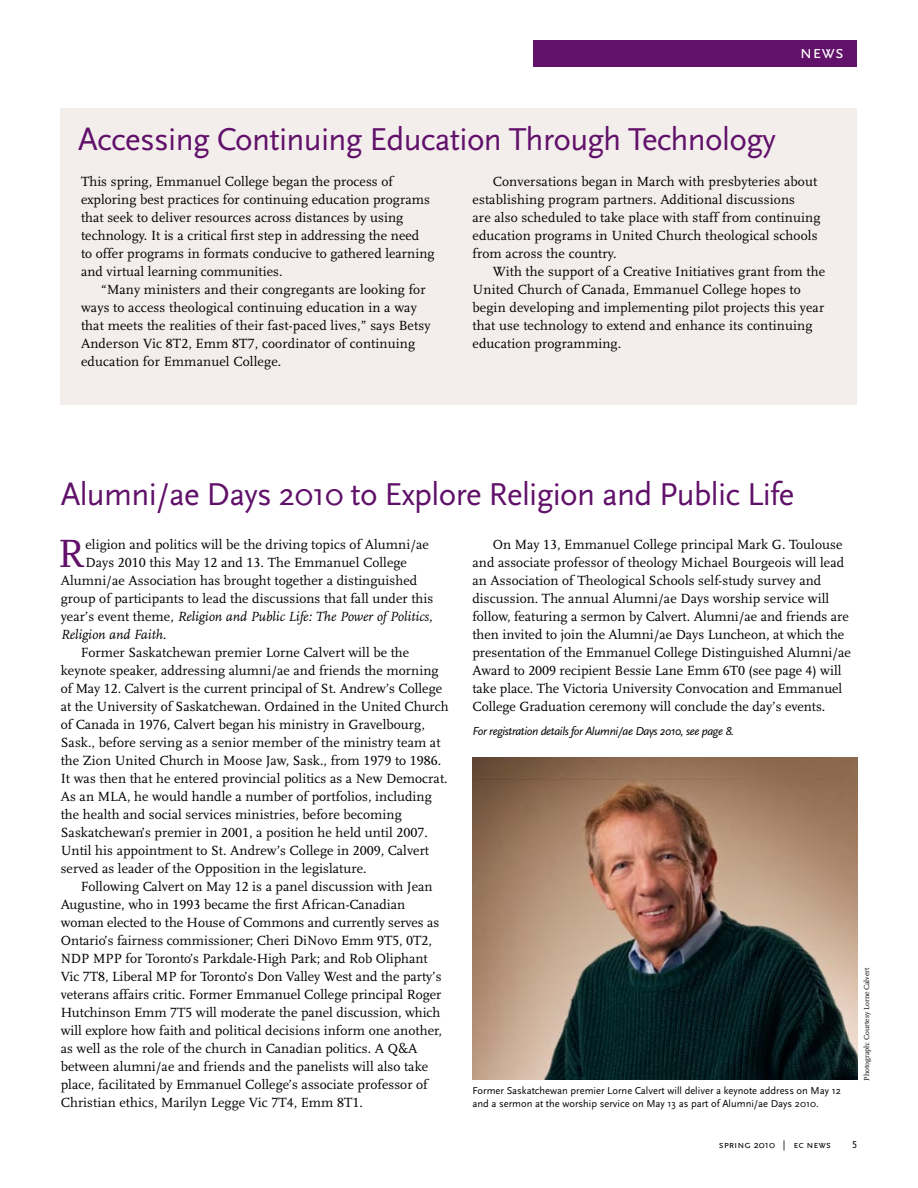
<style>
.page{position:relative;width:918px;height:1188px;background:#fff}
.page>*{position:absolute;margin:0;border:0;box-sizing:border-box;transform-origin:0 0}
.t1{font:41.1px "FF Scala";color:#61116a}
.t2{font:33px "Scala Sans";letter-spacing:-.02em;color:#61116a}
.t3{font:18.75px "Scala Sans Caps";color:#fff}
.t4{font:13.8px/18px "Scala LF";letter-spacing:.005em;color:#000}
.t5{font:italic 13.8px "Scala LF";color:#000}
.t6{font:italic 12px "Scala Sans";letter-spacing:-.03em;color:#000}
.t7{font:10.5px/12.6px "Scala Sans";color:#000}
.t8{font:10.5px "Scala Sans Caps";color:#000}
.t9{font:7.5px "Scala LF";color:#000}
.s1{font-style:normal}
.s2{font-family:"Scala Sans"}
</style>
<div class="page">
<div style="left:533px;top:40px;width:324px;height:28px;background:#61116a"></div>
<div style="left:61px;top:108px;width:796px;height:297px;background:#f3eeec"></div>
<img style="left:472px;top:758px;width:385px;height:322px">
<h3 class="t3" style="left:800px;top:42px;width:45px">news</h3>
<h2 class="t2" style="left:78px;top:122px;width:699px">Accessing Continuing Education Through Technology</h2>
<p class="t4" style="left:81px;top:173px;width:355px">This spring, Emmanuel College began the process of exploring best practices for continuing education programs that seek to deliver resources across distances by using technology. It is a critical first step in addressing the need<br>to offer programs in formats conducive to gathered learning and virtual learning communities.</p>
<p class="t4" style="left:81px;top:281px;width:351px;text-indent:20px">“Many ministers and their congregants are looking for ways to access theological continuing education in a way that meets the realities of their fast-paced lives,” says Betsy Anderson Vic 8T2, Emm 8T7, coordinator of continuing education for Emmanuel College.</p>
<p class="t4" style="left:473px;top:173px;width:349px;text-indent:20px">Conversations began in March with presbyteries about establishing program partners. Additional discussions<br>are also scheduled to take place with staff from continuing education programs in United Church theological schools from across the country.</p>
<p class="t4" style="left:473px;top:263px;width:354px;text-indent:20px">With the support of a Creative Initiatives grant from the United Church of Canada, Emmanuel College hopes to begin developing and implementing pilot projects this year that use technology to extend and enhance its continuing education programming.</p>
<h2 class="t2" style="left:61px;top:476px;width:735px">Alumni/ae Days 2010 to Explore Religion and Public Life</h2>
<h1 class="t1" style="left:58px;top:531px;width:28px">R</h1>
<p class="t4" style="left:86px;top:536px;width:345px">eligion and politics will be the driving topics of Alumni/ae</p>
<p class="t4" style="left:86px;top:554px;width:323px">Days 2010 this May 12 and 13. The Emmanuel College</p>
<p class="t4" style="left:61px;top:572px;width:358px">Alumni/ae Association has brought together a distinguished</p>
<p class="t4" style="left:61px;top:590px;width:374px">group of participants to lead the discussions that fall under this</p>
<p class="t5" style="left:61px;top:609px;width:373px"><span class="s1">year’s event theme,</span> Religion and Public Life: The Power of Politics,</p>
<p class="t5" style="left:61px;top:627px;width:107px">Religion and Faith.</p>
<p class="t4" style="left:61px;top:644px;width:389px;text-indent:20px">Former Saskatchewan premier Lorne Calvert will be the keynote speaker, addressing alumni/ae and friends the morning of May 12. Calvert is the current principal of St. Andrew’s College at the University of Saskatchewan. Ordained in the United Church of Canada in 1976, Calvert began his ministry in Gravelbourg, Sask., before serving as a senior member of the ministry team at the Zion United Church in Moose Jaw, Sask., from 1979 to 1986.<br>It was then that he entered provincial politics as a New Democrat.<br>As an MLA, he would handle a number of portfolios, including the health and social services ministries, before becoming Saskatchewan’s premier in 2001, a position he held until 2007.<br>Until his appointment to St. Andrew’s College in 2009, Calvert served as leader of the Opposition in the legislature.</p>
<p class="t4" style="left:61px;top:878px;width:383px;text-indent:20px">Following Calvert on May 12 is a panel discussion with Jean Augustine, who in 1993 became the first African-Canadian woman elected to the House of Commons and currently serves as Ontario’s fairness commissioner; Cheri DiNovo Emm 9T5, 0T2, NDP MPP for Toronto’s Parkdale-High Park; and Rob Oliphant Vic 7T8, Liberal MP for Toronto’s Don Valley West and the party’s veterans affairs critic. Former Emmanuel College principal Roger Hutchinson Emm 7T5 will moderate the panel discussion, which will explore how faith and political decisions inform one another, as well as the role of the church in Canadian politics. A Q&amp;A between alumni/ae and friends and the panelists will also take place, facilitated by Emmanuel College’s associate professor of Christian ethics, Marilyn Legge Vic 7T4, Emm 8T1.</p>
<p class="t4" style="left:473px;top:536px;width:380px;text-indent:20px">On May 13, Emmanuel College principal Mark G. Toulouse and associate professor of theology Michael Bourgeois will lead an Association of Theological Schools self-study survey and discussion. The annual Alumni/ae Days worship service will follow, featuring a sermon by Calvert. Alumni/ae and friends are then invited to join the Alumni/ae Days Luncheon, at which the presentation of the Emmanuel College Distinguished Alumni/ae Award to 2009 recipient Bessie Lane Emm 6T0 (see page 4) will take place. The Victoria University Convocation and Emmanuel College Graduation ceremony will conclude the day’s events.</p>
<p class="t6" style="left:472px;top:725px;width:263px">For registration details for Alumni/ae Days 2010, see page 8.</p>
<p class="t7" style="left:472px;top:1085px;width:370px">Former Saskatchewan premier Lorne Calvert will deliver a keynote address on May 12 and a sermon at the worship service on May 13 as part of Alumni/ae Days 2010.</p>
<p class="t9" style="left:863px;top:1081px;width:114px;rotate:-90deg">Photograph: Courtesy Lorne Calvert</p>
<p class="t8" style="left:719px;top:1138px;width:114px">spring <span class="s2">2010</span> | ec news</p>
<p class="t8" style="left:852px;top:1138px;width:7px">5</p>
</div>
